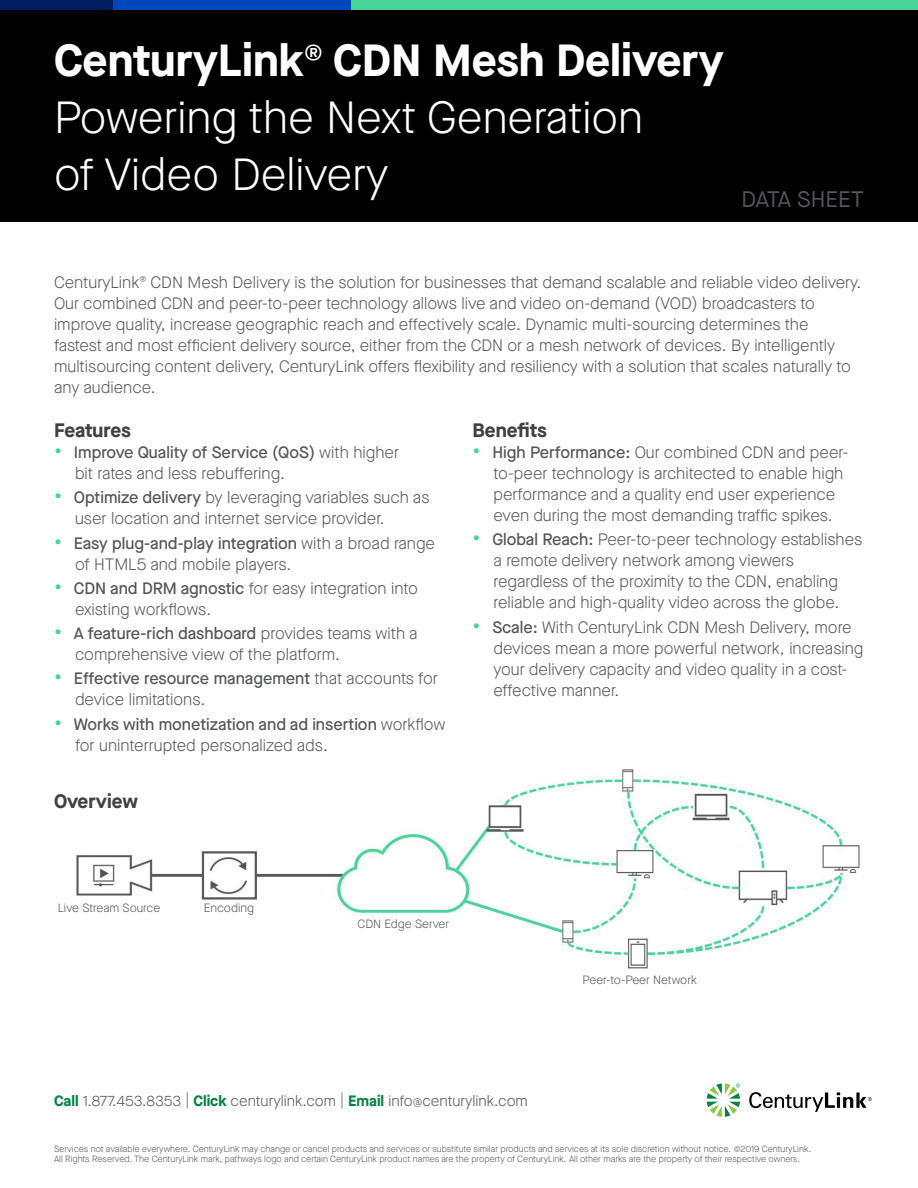
<style>
.page{position:relative;width:918px;height:1188px;background:#fff}
.page>*{position:absolute;margin:0;border:0;box-sizing:border-box;transform-origin:0 0}
.t1{font:300 45px/57px "Maison Neue";color:#fff}
.t2{font:700 45px "Maison Neue";color:#fff}
.t3{font:22.5px "Maison Neue";color:#53565a}
.Heading{font:700 19.5px "Maison Neue";letter-spacing:-.01em;color:#414042}
.Body_-_1_Column{font:300 16.5px/21px "Maison Neue";color:#53565a}
.t4{font:300 15px "Maison Neue";color:#53565a}
.Asset_Name{font:300 12px "Maison Neue";color:#585858}
.t5{font:300 9px/10.5px "Maison Neue";color:#53565a}
.s1{font-weight:700;font-size:19.5px;color:#48d597}
.s2{font-weight:500}
.s3{font-weight:700;color:#038542}
.s4{font-size:12px}
</style>
<div class="page">
<img style="left:76px;top:769px;width:784px;height:200px">
<div style="left:48px;top:900px;width:116px;height:22px;background:#fff"></div>
<div style="left:199px;top:902px;width:62px;height:22px;background:#fff"></div>
<div style="left:355px;top:915px;width:99px;height:22px;background:#fff"></div>
<div style="left:202px;top:851px;width:55px;height:49px;border:2px solid #595959"></div>
<div style="left:0;top:0;width:918px;height:222px;background:#000"></div>
<div style="left:351px;top:0;width:567px;height:10px;background:#48d597"></div>
<div style="left:0;top:0;width:113px;height:10px;background:#001e60"></div>
<div style="left:113px;top:0;width:238px;height:10px;background:#0047bb"></div>
<svg style="left:707px;top:1084px;width:33px;height:33px"></svg>
<svg style="left:749px;top:1092px;width:123px;height:20px"></svg>
<p class="t2" style="left:54px;top:28px;width:671px">CenturyLink<sup>®</sup> CDN Mesh Delivery</p>
<p class="t1" style="left:54px;top:89px;width:591px">Powering the Next Generation of Video Delivery</p>
<h2 class="t3" style="left:742px;top:184px;width:124px">DATA SHEET</h2>
<p class="Body_-_1_Column" style="left:54px;top:272px;width:809px">CenturyLink<sup>®</sup> CDN Mesh Delivery is the solution for businesses that demand scalable and reliable video delivery.<br>Our combined CDN and peer-to-peer technology allows live and video on-demand (VOD) broadcasters to improve quality, increase geographic reach and effectively scale. Dynamic multi-sourcing determines the<br>fastest and most efficient delivery source, either from the CDN or a mesh network of devices. By intelligently multisourcing content delivery, CenturyLink offers flexibility and resiliency with a solution that scales naturally to any audience.</p>
<p class="Heading" style="left:54px;top:416px;width:78px">Features</p>
<p class="Body_-_1_Column" style="left:75px;top:442px;width:326px;text-indent:-21px"><span class="s1">•</span> <span class="s2">Improve Quality of Service (QoS)</span> with higher bit rates and less rebuffering.</p>
<p class="Body_-_1_Column" style="left:75px;top:487px;width:356px;text-indent:-21px"><span class="s1">•</span> <span class="s2">Optimize delivery</span> by leveraging variables such as user location and internet service provider.</p>
<p class="Body_-_1_Column" style="left:75px;top:532px;width:362px;text-indent:-21px"><span class="s1">•</span> <span class="s2">Easy plug-and-play integration</span> with a broad range of HTML5 and mobile players.</p>
<p class="Body_-_1_Column" style="left:75px;top:578px;width:344px;text-indent:-21px"><span class="s1">•</span> <span class="s2">CDN and DRM agnostic</span> for easy integration into existing workflows.</p>
<p class="Body_-_1_Column" style="left:75px;top:623px;width:344px;text-indent:-21px"><span class="s1">•</span> <span class="s2">A feature-rich dashboard</span> provides teams with a comprehensive view of the platform.</p>
<p class="Body_-_1_Column" style="left:75px;top:668px;width:364px;text-indent:-21px"><span class="s1">•</span> <span class="s2">Effective resource management</span> that accounts for device limitations.</p>
<p class="Body_-_1_Column" style="left:75px;top:713px;width:372px;text-indent:-21px"><span class="s1">•</span> <span class="s2">Works with monetization and ad insertion</span> workflow for uninterrupted personalized ads.</p>
<p class="Heading" style="left:472px;top:416px;width:76px">Benefits</p>
<p class="Body_-_1_Column" style="left:494px;top:442px;width:357px;text-indent:-21px"><span class="s1">•</span> <span class="s2">High Performance:</span> Our combined CDN and peer&shy;to-peer technology is architected to enable high performance and a quality end user experience even during the most demanding traffic spikes.</p>
<p class="Body_-_1_Column" style="left:494px;top:529px;width:370px;text-indent:-21px"><span class="s1">•</span> <span class="s2">Global Reach:</span> Peer-to-peer technology establishes a remote delivery network among viewers regardless of the proximity to the CDN, enabling reliable and high-quality video across the globe.</p>
<p class="Body_-_1_Column" style="left:494px;top:616px;width:372px;text-indent:-21px"><span class="s1">•</span> <span class="s2">Scale:</span> With CenturyLink CDN Mesh Delivery, more devices mean a more powerful network, increasing your delivery capacity and video quality in a cost&shy;effective manner.</p>
<p class="Heading" style="left:54px;top:787px;width:85px">Overview</p>
<p class="Asset_Name" style="left:58px;top:900px;width:104px">Live Stream Source</p>
<p class="Asset_Name" style="left:204px;top:900px;width:52px">Encoding</p>
<p class="Asset_Name" style="left:358px;top:916px;width:93px">CDN Edge Server</p>
<p class="t4" style="left:54px;top:1091px;width:475px"><span class="s3">Call</span> 1.877.453.8353 | <span class="s3">Click</span> centurylink.com | <span class="s3">Email</span> info<span class="s4">@</span>centurylink.com</p>
<p class="Asset_Name" style="left:583px;top:972px;width:116px">Peer-to-Peer Network</p>
<p class="t5" style="left:54px;top:1143px;width:759px">Services not available everywhere. CenturyLink may change or cancel products and services or substitute similar products and services at its sole discretion without notice. ©2019 CenturyLink.<br>All Rights Reserved. The CenturyLink mark, pathways logo and certain CenturyLink product names are the property of CenturyLink. All other marks are the property of their respective owners.</p>
</div>
